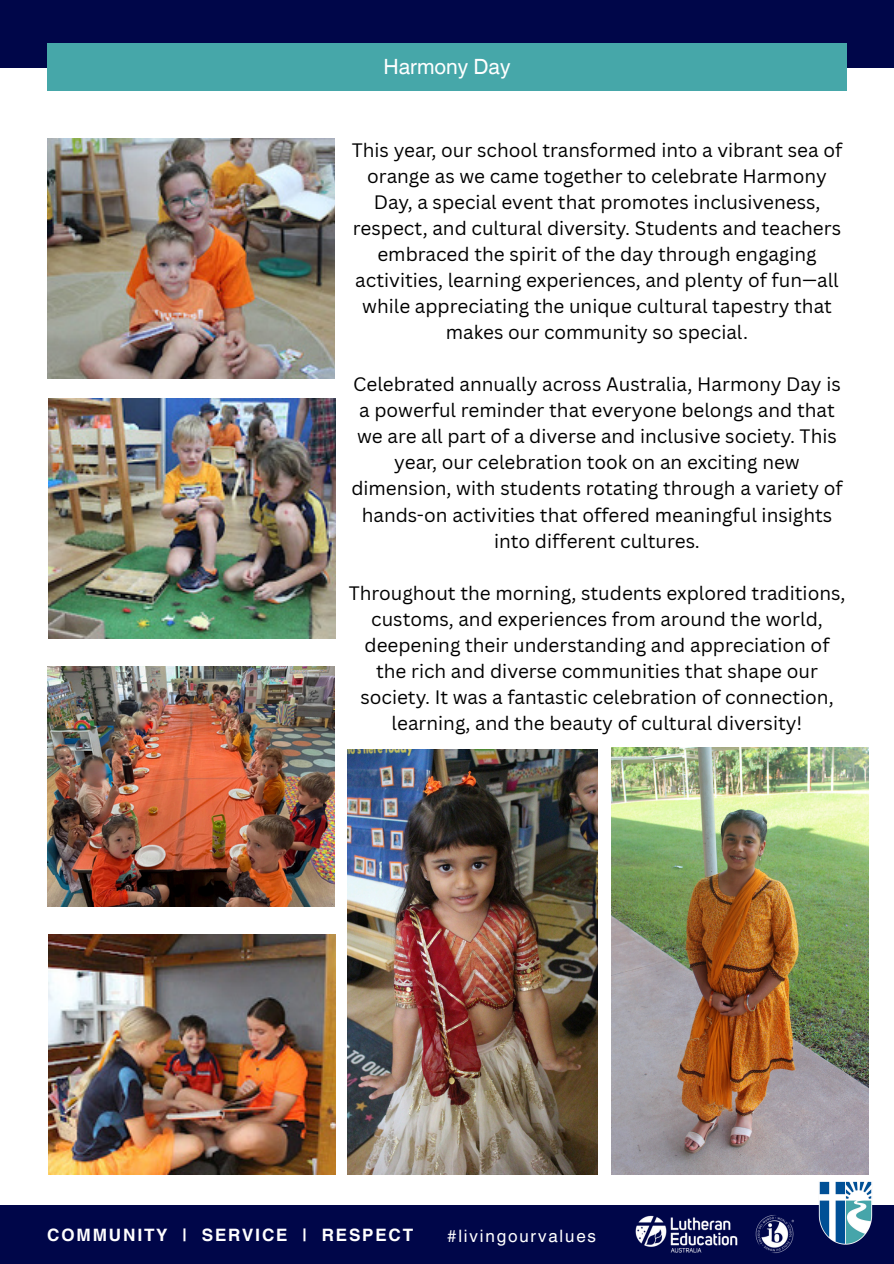
<style>
.page{position:relative;width:894px;height:1264px;background:#fff}
.page>*{position:absolute;margin:0;border:0;box-sizing:border-box;transform-origin:0 0}
.t1{font:21px "Helvetica World";color:#fff}
.t2{font:18.9px/26.1px "Canva Sans";color:#000;text-align:center}
.t3{font:700 17.1px "Helvetica World";letter-spacing:.105em;color:#fff}
.t4{font:17.1px "Helvetica World";letter-spacing:.105em;color:#fff}
</style>
<div class="page">
<div style="left:0;top:1204px;width:893px;height:59px;background:#000649"></div>
<img style="left:815px;top:1181px;width:62px;height:64px">
<img style="left:635px;top:1215px;width:159px;height:38px">
<img style="left:47px;top:138px;width:287px;height:241px">
<img style="left:49px;top:398px;width:287px;height:240px">
<img style="left:49px;top:934px;width:287px;height:240px">
<img style="left:611px;top:747px;width:257px;height:427px">
<div style="left:0;top:0;width:893px;height:67px;background:#000649"></div>
<div style="left:47px;top:44px;width:799px;height:47px;background:#46a7a9"></div>
<img style="left:47px;top:666px;width:287px;height:240px">
<img style="left:347px;top:749px;width:250px;height:425px">
<h1 class="t1" style="left:383px;top:54px;width:129px">Harmony Day</h1>
<p class="t2" style="left:351px;top:136px;width:492px">This year, our school transformed into a vibrant sea of orange as we came together to celebrate Harmony Day, a special event that promotes inclusiveness, respect, and cultural diversity. Students and teachers embraced the spirit of the day through engaging activities, learning experiences, and plenty of fun—all while appreciating the unique cultural tapestry that makes our community so special.</p>
<p class="t2" style="left:351px;top:371px;width:492px">Celebrated annually across Australia, Harmony Day is a powerful reminder that everyone belongs and that we are all part of a diverse and inclusive society. This year, our celebration took on an exciting new dimension, with students rotating through a variety of hands-on activities that offered meaningful insights into different cultures.</p>
<p class="t2" style="left:348px;top:579px;width:498px">Throughout the morning, students explored traditions, customs, and experiences from around the world, deepening their understanding and appreciation of the rich and diverse communities that shape our society. It was a fantastic celebration of connection, learning, and the beauty of cultural diversity!</p>
<h1 class="t3" style="left:47px;top:1220px;width:367px">COMMUNITY | SERVICE | RESPECT</h1>
<p class="t4" style="left:447px;top:1225px;width:151px">#livingourvalues</p>
</div>
